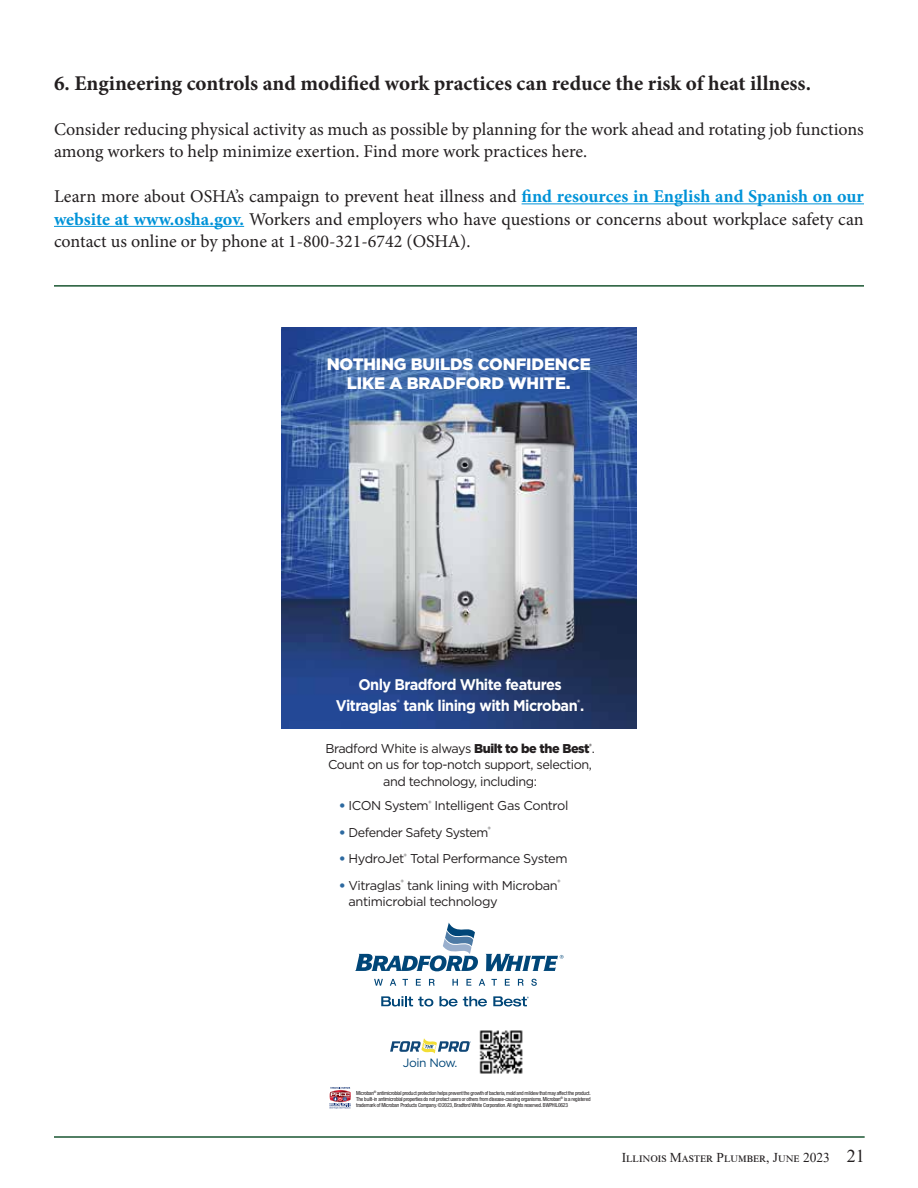
<style>
.page{position:relative;width:918px;height:1188px;background:#fff}
.page>*{position:absolute;margin:0;border:0;box-sizing:border-box;transform-origin:0 0}
.t1{font:700 21px "Minion Pro";color:#231f20}
.t2{font:18px/22.5px "Minion Pro";color:#231f20}
.t3{font:900 16.5px/18.8px "Gotham";letter-spacing:-.01em;color:#fff;text-align:center}
.t4{font:700 15.45px/21.3px "Gotham";letter-spacing:-.035em;color:#fff;text-align:center;scale:.94 1}
.t5{font:13.5px "Times New Roman";color:#231f20}
.t6{font:12.75px/16.5px "Gotham";letter-spacing:-.035em;color:#231f20;text-align:center}
.t7{font:12px "Gotham";letter-spacing:-.035em;color:#004678}
.t8{font:condensed 5.55px/6px "Helvetica Neue LT Std";letter-spacing:-.03em;color:#231f20;text-align:justify}
.s1{font-weight:700;color:#0093d8}
.s2{font-weight:900}
.s3{font-weight:900;color:#2d6aa0}
.s4{font-size:18px}
</style>
<div class="page">
<img style="left:282px;top:327px;width:354px;height:401px">
<svg style="left:329px;top:1087px;width:22px;height:22px"></svg>
<svg style="left:355px;top:923px;width:123px;height:48px"></svg>
<svg style="left:486px;top:954px;width:78px;height:17px"></svg>
<svg style="left:374px;top:979px;width:9px;height:7px"></svg>
<svg style="left:390px;top:979px;width:6px;height:7px"></svg>
<svg style="left:403px;top:979px;width:5px;height:7px"></svg>
<svg style="left:416px;top:979px;width:5px;height:7px"></svg>
<svg style="left:429px;top:979px;width:6px;height:7px"></svg>
<svg style="left:452px;top:979px;width:6px;height:7px"></svg>
<svg style="left:466px;top:979px;width:5px;height:7px"></svg>
<svg style="left:479px;top:979px;width:6px;height:7px"></svg>
<svg style="left:491px;top:979px;width:6px;height:7px"></svg>
<svg style="left:505px;top:979px;width:5px;height:7px"></svg>
<svg style="left:518px;top:979px;width:6px;height:7px"></svg>
<svg style="left:531px;top:979px;width:6px;height:7px"></svg>
<svg style="left:381px;top:996px;width:52px;height:11px"></svg>
<svg style="left:439px;top:996px;width:48px;height:11px"></svg>
<svg style="left:493px;top:996px;width:36px;height:11px"></svg>
<img style="left:479px;top:1030px;width:44px;height:44px">
<svg style="left:390px;top:1038px;width:81px;height:16px"></svg>
<hr style="left:54px;top:285px;width:810px;height:2px;background:#1a5632">
<hr style="left:54px;top:1136px;width:811px;height:2px;background:#1a5632">
<hr style="left:522px;top:203px;width:342px;height:1px;background:#0093d8">
<hr style="left:54px;top:226px;width:190px;height:1px;background:#0093d8">
<p class="t1" style="left:54px;top:68px;width:759px">6. Engineering controls and modified work practices can reduce the risk of heat illness.</p>
<p class="t2" style="left:54px;top:118px;width:811px">Consider reducing physical activity as much as possible by planning for the work ahead and rotating job functions among workers to help minimize exertion. Find more work practices here.</p>
<p class="t2" style="left:54px;top:185px;width:811px;text-align:justify">Learn more about OSHA’s campaign to prevent heat illness and <span class="s1">find resources in English and Spanish on our website at www.osha.gov.</span> Workers and employers who have questions or concerns about workplace safety can contact us online or by phone at 1-800-321-6742 (OSHA).</p>
<p class="t3" style="left:327px;top:354px;width:266px">NOTHING BUILDS CONFIDENCE<br>LIKE A BRADFORD WHITE.</p>
<p class="t4" style="left:336px;top:674px;width:266px">Only Bradford White features<br>Vitraglas<sup>®</sup> tank lining with Microban<sup>®</sup>.</p>
<p class="t6" style="left:325px;top:740px;width:271px">Bradford White is always <span class="s2">Built to be the Best</span><sup>®</sup>.<br>Count on us for top-notch support, selection, and technology, including:</p>
<p class="t6" style="left:339px;top:797px;width:231px"><span class="s3">•</span> ICON System<sup>®</sup> Intelligent Gas Control</p>
<p class="t6" style="left:339px;top:824px;width:153px"><span class="s3">•</span> Defender Safety System<sup>®</sup></p>
<p class="t6" style="left:339px;top:850px;width:230px"><span class="s3">•</span> HydroJet<sup>®</sup> Total Performance System</p>
<p class="t6" style="left:349px;top:876px;width:213px;text-align:left;text-indent:-9px"><span class="s3">•</span> Vitraglas<sup>®</sup> tank lining with Microban<sup>® </sup>antimicrobial technology</p>
<p class="t7" style="left:403px;top:1055px;width:56px">Join Now.</p>
<p class="t8" style="left:356px;top:1090px;width:236px">Microban<sup>®</sup> antimicrobial product protection helps prevent the growth of bacteria, mold and mildew that may affect the product.<br>The built-in antimicrobial properties do not protect users or others from disease-causing organisms. Microban<sup>®</sup> is a registered trademark of Microban Products Company. ©2023, Bradford White Corporation. All rights reserved. BWPHIL0623</p>
<p class="t5" style="left:622px;top:1148px;width:245px">Illinois Master Plumber, June 2023 <span class="s4">21</span></p>
</div>
